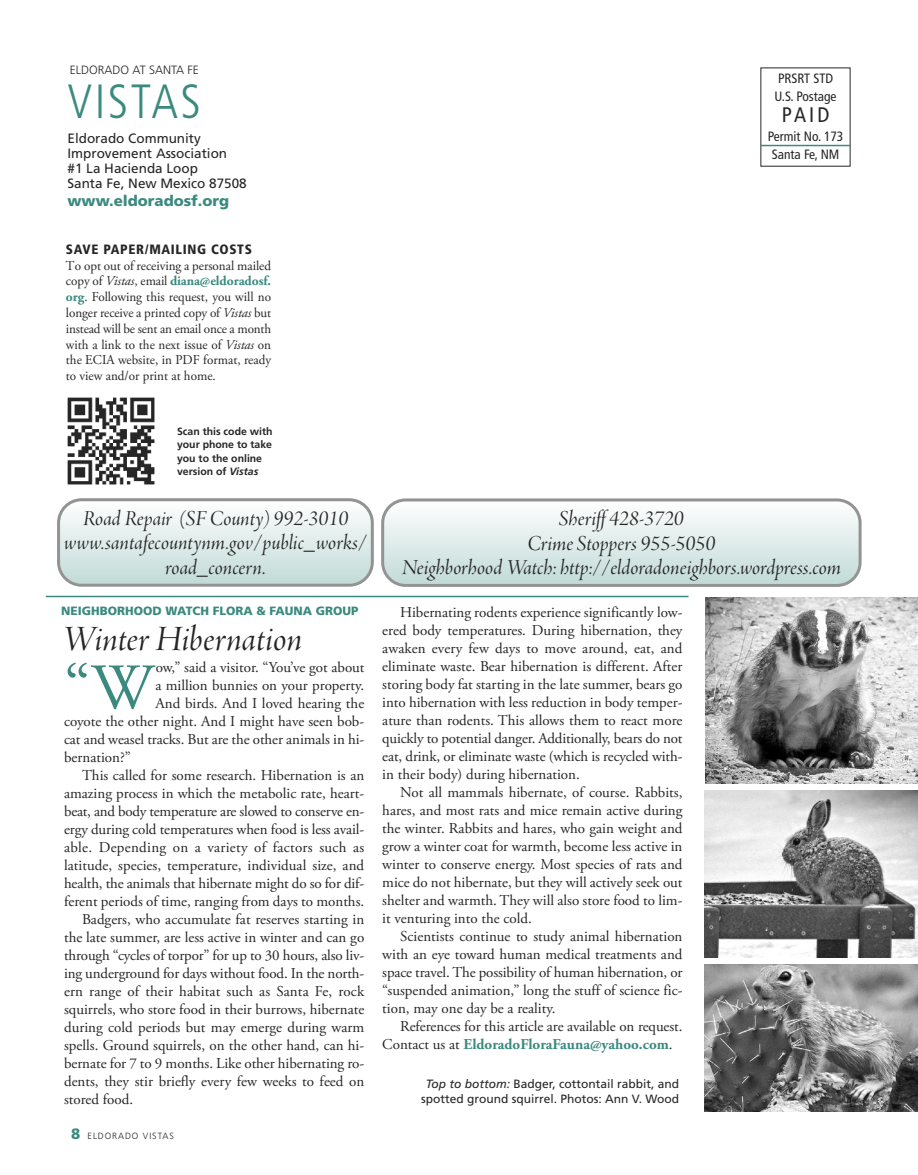
<style>
.page{position:relative;width:918px;height:1175px;background:#fff}
.page>*{position:absolute;margin:0;border:0;box-sizing:border-box;transform-origin:0 0}
.t1{font:64.65px "Adobe Garamond Pro";color:#3b8a7f}
.t2{font:300 condensed 48px "Frutiger";letter-spacing:.05em;color:#3b8a7f}
.t3{font:37.5px "Adobe Jenson Pro It Disp";letter-spacing:.005em;color:#272627}
.t4{font:22.5px/24.6px "Adobe Jenson Pro It Disp";letter-spacing:.005em;color:#272627;text-align:center}
.t5{font:condensed 21px "Frutiger";color:#272627}
.t6{font:15px/18px "Adobe Garamond Pro";color:#272627;text-align:justify}
.t7{font:15px "Adobe Garamond Pro";letter-spacing:.02em;color:#272627}
.t8{font:900 15px "Frutiger";color:#3b8a7f}
.t9{font:13.5px/15.8px "Adobe Garamond Pro";color:#272627;text-align:justify}
.t10{font:13.5px/15px "Frutiger";color:#272627}
.t11{font:condensed 13.5px/18px "Frutiger";color:#272627}
.t12{font:900 condensed 13.5px "Frutiger";letter-spacing:.05em;color:#272627}
.t13{font:12px/15px "Frutiger";color:#272627;text-align:center}
.t14{font:900 12px "Frutiger";color:#3b8a7f}
.t15{font:300 12px "Frutiger";color:#272627}
.t16{font:700 10.5px/13.5px "Frutiger";color:#272627}
.t17{font:300 9px "Frutiger";letter-spacing:.1em;color:#272627}
.s1{font-style:italic}
.s2{font-weight:700;color:#3b8a7f}
.s3{font-weight:900;font-size:15px;color:#3b8a7f}
</style>
<div class="page">
<hr style="left:761px;top:145px;width:89px;height:1px;background:#3b8a7f">
<svg style="left:381px;top:498px;width:481px;height:89px"></svg>
<svg style="left:57px;top:498px;width:317px;height:88px"></svg>
<img style="left:67px;top:397px;width:88px;height:88px">
<hr style="left:46px;top:596px;width:642px;height:1px;background:#3b8a7f">
<img style="left:706px;top:597px;width:212px;height:186px">
<img style="left:705px;top:790px;width:213px;height:167px">
<img style="left:705px;top:964px;width:213px;height:147px">
<p class="t15" style="left:70px;top:65px;width:131px">ELDORADO AT SANTA FE</p>
<h2 class="t2" style="left:68px;top:82px;width:135px">VISTAS</h2>
<p class="t10" style="left:67px;top:132px;width:181px">Eldorado Community<br>Improvement Association<br>#1 La Hacienda Loop<br>Santa Fe, New Mexico 87508</p>
<p class="t8" style="left:68px;top:195px;width:163px">www.eldoradosf.org</p>
<p class="t12" style="left:66px;top:244px;width:188px">SAVE PAPER/MAILING COSTS</p>
<p class="t9" style="left:66px;top:259px;width:207px">To opt out of receiving a personal mailed copy of <span class="s1">Vistas</span>, email <span class="s2">diana@eldoradosf. org</span>. Following this request, you will no longer receive a printed copy of <span class="s1">Vistas</span> but instead will be sent an email once a month with a link to the next issue of <span class="s1">Vistas</span> on the ECIA website, in PDF format, ready to view and/or print at home.</p>
<p class="t11" style="left:775px;top:71px;width:63px">PRSRT STD<br>U.S. Postage</p>
<h3 class="t5" style="left:782px;top:107px;width:49px">PAID</h3>
<p class="t11" style="left:768px;top:128px;width:77px">Permit No. 173<br>Santa Fe, NM</p>
<p class="t16" style="left:177px;top:425px;width:97px">Scan this code with your phone to take you to the online version of <span class="s1">Vistas</span></p>
<h3 class="t4" style="left:64px;top:508px;width:305px">Road Repair (SF County) 992-3010 www.santafecountynm.gov/public_works/ road_concern.</h3>
<p class="t14" style="left:61px;top:606px;width:299px">NEIGHBORHOOD WATCH FLORA &amp; FAUNA GROUP</p>
<h3 class="t3" style="left:62px;top:624px;width:241px">Winter Hibernation</h3>
<h1 class="t1" style="left:64px;top:662px;width:91px">“W</h1>
<p class="t6" style="left:156px;top:659px;width:210px">ow,” said a visitor. “You’ve got about</p>
<p class="t6" style="left:155px;top:677px;width:210px">a million bunnies on your property.</p>
<p class="t6" style="left:155px;top:695px;width:210px">And birds. And I loved hearing the</p>
<p class="t6" style="left:64px;top:713px;width:302px">coyote the other night. And I might have seen bob-</p>
<p class="t6" style="left:64px;top:731px;width:302px">cat and weasel tracks. But are the other animals in hi-</p>
<p class="t6" style="left:64px;top:749px;width:68px">bernation?”</p>
<p class="t6" style="left:82px;top:767px;width:284px">This called for some research. Hibernation is an</p>
<p class="t6" style="left:64px;top:785px;width:302px">amazing process in which the metabolic rate, heart-</p>
<p class="t6" style="left:64px;top:803px;width:302px">beat, and body temperature are slowed to conserve en-</p>
<p class="t6" style="left:64px;top:821px;width:302px">ergy during cold temperatures when food is less avail-</p>
<p class="t7" style="left:64px;top:841px;width:302px">able. Depending on a variety of factors such as</p>
<p class="t6" style="left:64px;top:857px;width:302px">latitude, species, temperature, individual size, and</p>
<p class="t6" style="left:64px;top:875px;width:302px">health, the animals that hibernate might do so for dif-</p>
<p class="t6" style="left:64px;top:893px;width:302px">ferent periods of time, ranging from days to months.</p>
<p class="t6" style="left:82px;top:911px;width:284px">Badgers, who accumulate fat reserves starting in</p>
<p class="t6" style="left:64px;top:929px;width:302px">the late summer, are less active in winter and can go</p>
<p class="t6" style="left:64px;top:947px;width:302px">through “cycles of torpor” for up to 30 hours, also liv-</p>
<p class="t6" style="left:64px;top:965px;width:302px">ing underground for days without food. In the north-</p>
<p class="t6" style="left:64px;top:983px;width:302px">ern range of their habitat such as Santa Fe, rock</p>
<p class="t6" style="left:64px;top:1001px;width:302px">squirrels, who store food in their burrows, hibernate</p>
<p class="t6" style="left:64px;top:1019px;width:302px">during cold periods but may emerge during warm</p>
<p class="t6" style="left:64px;top:1037px;width:302px">spells. Ground squirrels, on the other hand, can hi-</p>
<p class="t6" style="left:64px;top:1055px;width:302px">bernate for 7 to 9 months. Like other hibernating ro-</p>
<p class="t6" style="left:64px;top:1073px;width:302px">dents, they stir briefly every few weeks to feed on</p>
<p class="t6" style="left:64px;top:1091px;width:71px">stored food.</p>
<p class="t17" style="left:71px;top:1131px;width:104px"><span class="s3">8</span> ELDORADO VISTAS</p>
<h3 class="t4" style="left:402px;top:508px;width:441px">Sheriff 428-3720<br>Crime Stoppers 955-5050<br>Neighborhood Watch: http://eldoradoneighbors.wordpress.com</h3>
<p class="t6" style="left:382px;top:605px;width:302px;text-indent:18px">Hibernating rodents experience significantly low&shy;ered body temperatures. During hibernation, they awaken every few days to move around, eat, and eliminate waste. Bear hibernation is different. After storing body fat starting in the late summer, bears go into hibernation with less reduction in body temper&shy;ature than rodents. This allows them to react more quickly to potential danger. Additionally, bears do not eat, drink, or eliminate waste (which is recycled with&shy;in their body) during hibernation.</p>
<p class="t6" style="left:382px;top:785px;width:302px;text-indent:18px">Not all mammals hibernate, of course. Rabbits, hares, and most rats and mice remain active during the winter. Rabbits and hares, who gain weight and grow a winter coat for warmth, become less active in winter to conserve energy. Most species of rats and mice do not hibernate, but they will actively seek out shelter and warmth. They will also store food to lim&shy;it venturing into the cold.</p>
<p class="t6" style="left:382px;top:929px;width:302px;text-indent:18px">Scientists continue to study animal hibernation with an eye toward human medical treatments and space travel. The possibility of human hibernation, or “suspended animation,” long the stuff of science fic&shy;tion, may one day be a reality.</p>
<p class="t6" style="left:382px;top:1019px;width:302px;text-indent:18px">References for this article are available on request.<br>Contact us at <span class="s2">EldoradoFloraFauna@yahoo.com</span>.</p>
<p class="t13" style="left:421px;top:1076px;width:259px"><span class="s1">Top to bottom:</span> Badger, cottontail rabbit, and spotted ground squirrel. Photos: Ann V. Wood</p>
</div>
